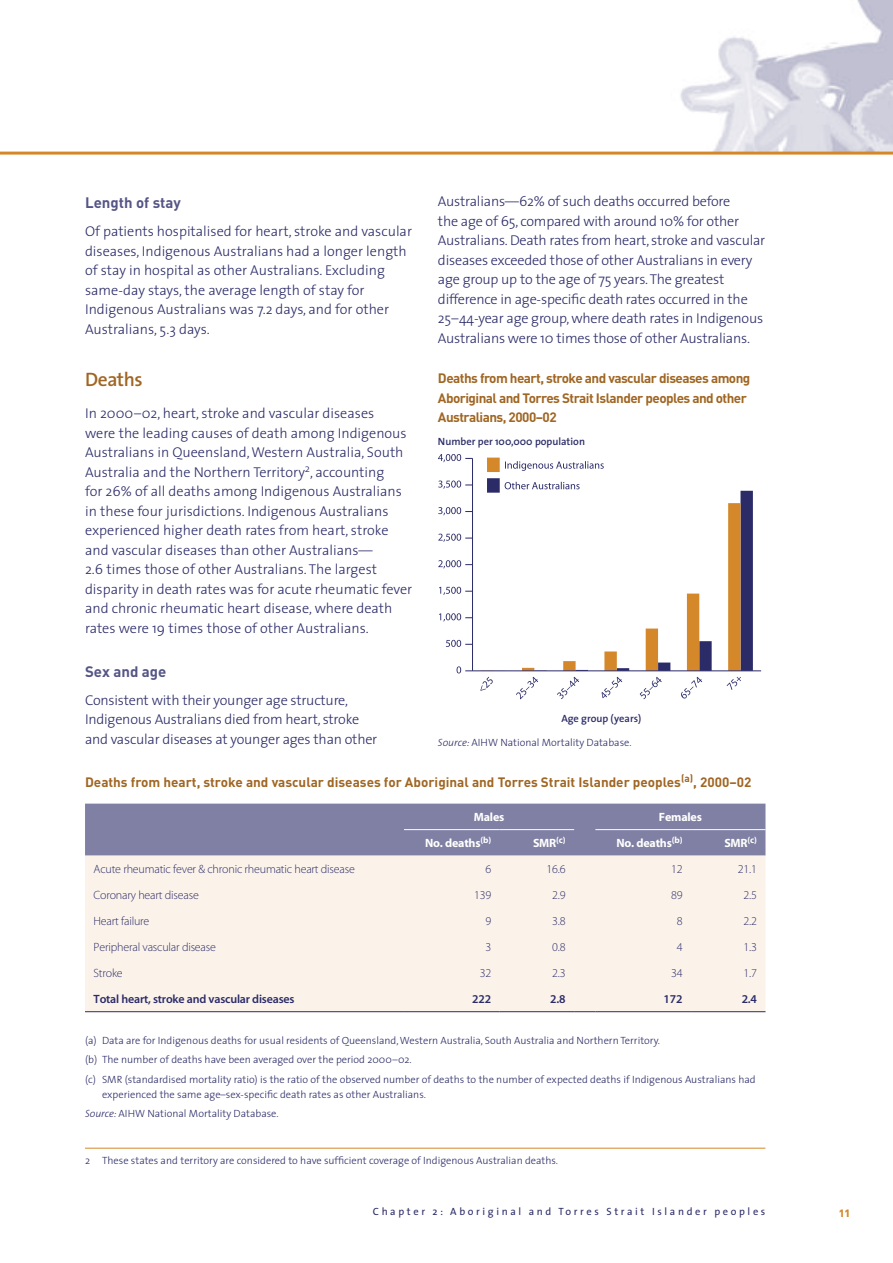
<style>
.page{position:relative;width:893px;height:1263px;background:#fff}
.page>*{position:absolute;margin:0;border:0;box-sizing:border-box;transform-origin:0 0}
.Subhead{font:600 19.5px "The Sans";letter-spacing:-.02em;color:#a06623}
.H3-Blue{font:700 15px "DIN";color:#555586}
.Text{font:300 14.25px/19.5px "The Sans";color:#2b2b68}
.H3-Brown{font:700 13.5px/19.5px "DIN";letter-spacing:-.04em;color:#a06623}
.H3-Brown-2{font:700 13.5px "DIN";color:#a06623}
.Table_Text{font:12px "Myriad MM 215 600";letter-spacing:-.015em;color:#2b2b68}
.Table_Head{font:12px "Myriad MM 700 600";letter-spacing:-.015em;color:#fff}
.Table_Text_Bold{font:12px "Myriad MM 565 600";letter-spacing:-.015em;color:#2b2b68}
.Bulletpoint{font:300 10.5px/15px "The Sans";color:#2b2b68}
.t1{font:10.5px "The Sans";letter-spacing:.25em;color:#2b2b68}
.Text-2{font:600 10.5px "The Sans";color:#2b2b68}
.Text-3{font:300 10.5px "The Sans";color:#2b2b68}
.t2{font:900 10.5px "DIN";color:#d5882a}
.s1{font-style:italic}
</style>
<div class="page">
<img style="left:0;top:0;width:893px;height:152px">
<hr style="left:0;top:152px;width:893px;height:3px;background:#d5882a">
<hr style="left:85px;top:1148px;width:680px;height:1px;background:#d5882a">
<div style="left:85px;top:804px;width:680px;height:52px;background:#8080a4"></div>
<div style="left:85px;top:856px;width:680px;height:155px;background:#fbf3ea"></div>
<hr style="left:85px;top:1011px;width:319px;height:1px;background:#2b2b68">
<hr style="left:404px;top:1011px;width:96px;height:1px;background:#2b2b68">
<hr style="left:500px;top:1011px;width:74px;height:1px;background:#2b2b68">
<svg style="left:574px;top:1011px;width:21px;height:1px"></svg>
<hr style="left:595px;top:1011px;width:96px;height:1px;background:#2b2b68">
<hr style="left:691px;top:1011px;width:74px;height:1px;background:#2b2b68">
<hr style="left:595px;top:829px;width:96px;height:1px;background:#fff">
<hr style="left:691px;top:829px;width:74px;height:1px;background:#fff">
<hr style="left:404px;top:829px;width:96px;height:1px;background:#fff">
<hr style="left:500px;top:829px;width:74px;height:1px;background:#fff">
<svg style="left:438px;top:454px;width:324px;height:245px"></svg>
<p class="Text" style="left:438px;top:191px;width:329px">Australians—62% of such deaths occurred before<br>the age of 65, compared with around 10% for other Australians. Death rates from heart, stroke and vascular diseases exceeded those of other Australians in every age group up to the age of 75 years. The greatest difference in age-specific death rates occurred in the 25–44-year age group, where death rates in Indigenous Australians were 10 times those of other Australians.</p>
<p class="H3-Brown" style="left:438px;top:368px;width:314px">Deaths from heart, stroke and vascular diseases among<br>Aboriginal and Torres Strait Islander peoples and other<br>Australians, 2000–02</p>
<p class="H3-Blue" style="left:85px;top:193px;width:97px">Length of stay</p>
<p class="Text" style="left:85px;top:221px;width:329px">Of patients hospitalised for heart, stroke and vascular diseases, Indigenous Australians had a longer length of stay in hospital as other Australians. Excluding same-day stays, the average length of stay for Indigenous Australians was 7.2 days, and for other Australians, 5.3 days.</p>
<p class="Subhead" style="left:85px;top:363px;width:59px">Deaths</p>
<p class="Text" style="left:85px;top:403px;width:329px">In 2000–02, heart, stroke and vascular diseases<br>were the leading causes of death among Indigenous Australians in Queensland, Western Australia, South Australia and the Northern Territory<sup>2</sup>, accounting<br>for 26% of all deaths among Indigenous Australians in these four jurisdictions. Indigenous Australians experienced higher death rates from heart, stroke and vascular diseases than other Australians—<br>2.6 times those of other Australians. The largest disparity in death rates was for acute rheumatic fever and chronic rheumatic heart disease, where death rates were 19 times those of other Australians.</p>
<p class="H3-Blue" style="left:85px;top:661px;width:83px">Sex and age</p>
<p class="Text" style="left:85px;top:690px;width:294px">Consistent with their younger age structure,<br>Indigenous Australians died from heart, stroke and vascular diseases at younger ages than other</p>
<p class="Text-2" style="left:438px;top:432px;width:149px">Number per 100,000 population</p>
<p class="Text-2" style="left:561px;top:710px;width:81px">Age group (years)</p>
<p class="Text-3" style="left:438px;top:734px;width:195px"><span class="s1">Source:</span> AIHW National Mortality Database.</p>
<p class="H3-Brown-2" style="left:85px;top:773px;width:668px">Deaths from heart, stroke and vascular diseases for Aboriginal and Torres Strait Islander peoples<sup>(a)</sup>, 2000–02</p>
<p class="Table_Head" style="left:474px;top:811px;width:32px">Males</p>
<p class="Table_Head" style="left:659px;top:811px;width:45px">Females</p>
<p class="Table_Head" style="left:425px;top:837px;width:68px">No. deaths<sup>(b)</sup></p>
<p class="Table_Head" style="left:533px;top:837px;width:34px">SMR<sup>(c)</sup></p>
<p class="Table_Head" style="left:616px;top:837px;width:68px">No. deaths<sup>(b)</sup></p>
<p class="Table_Head" style="left:724px;top:837px;width:34px">SMR<sup>(c)</sup></p>
<p class="Table_Text" style="left:94px;top:863px;width:263px">Acute rheumatic fever &amp; chronic rheumatic heart disease</p>
<p class="Table_Text" style="left:485px;top:863px;width:7px">6</p>
<p class="Table_Text" style="left:547px;top:863px;width:21px">16.6</p>
<p class="Table_Text" style="left:671px;top:863px;width:13px">12</p>
<p class="Table_Text" style="left:738px;top:863px;width:21px">21.1</p>
<p class="Table_Text" style="left:94px;top:889px;width:107px">Coronary heart disease</p>
<p class="Table_Text" style="left:474px;top:889px;width:19px">139</p>
<p class="Table_Text" style="left:552px;top:889px;width:15px">2.9</p>
<p class="Table_Text" style="left:671px;top:889px;width:13px">89</p>
<p class="Table_Text" style="left:744px;top:889px;width:15px">2.5</p>
<p class="Table_Text" style="left:94px;top:915px;width:57px">Heart failure</p>
<p class="Table_Text" style="left:485px;top:915px;width:7px">9</p>
<p class="Table_Text" style="left:552px;top:915px;width:15px">3.8</p>
<p class="Table_Text" style="left:677px;top:915px;width:7px">8</p>
<p class="Table_Text" style="left:744px;top:915px;width:15px">2.2</p>
<p class="Table_Text" style="left:94px;top:941px;width:124px">Peripheral vascular disease</p>
<p class="Table_Text" style="left:485px;top:941px;width:7px">3</p>
<p class="Table_Text" style="left:552px;top:941px;width:15px">0.8</p>
<p class="Table_Text" style="left:677px;top:941px;width:7px">4</p>
<p class="Table_Text" style="left:744px;top:941px;width:15px">1.3</p>
<p class="Table_Text" style="left:94px;top:967px;width:31px">Stroke</p>
<p class="Table_Text" style="left:480px;top:967px;width:13px">32</p>
<p class="Table_Text" style="left:552px;top:967px;width:15px">2.3</p>
<p class="Table_Text" style="left:671px;top:967px;width:13px">34</p>
<p class="Table_Text" style="left:744px;top:967px;width:15px">1.7</p>
<p class="Table_Text_Bold" style="left:94px;top:993px;width:203px">Total heart, stroke and vascular diseases</p>
<p class="Table_Text_Bold" style="left:472px;top:993px;width:20px">222</p>
<p class="Table_Text_Bold" style="left:550px;top:993px;width:17px">2.8</p>
<p class="Table_Text_Bold" style="left:664px;top:993px;width:20px">172</p>
<p class="Table_Text_Bold" style="left:742px;top:993px;width:17px">2.4</p>
<p class="Bulletpoint" style="left:85px;top:1033px;width:576px">(a) Data are for Indigenous deaths for usual residents of Queensland, Western Australia, South Australia and Northern Territory.</p>
<p class="Bulletpoint" style="left:85px;top:1052px;width:328px">(b) The number of deaths have been averaged over the period 2000–02.</p>
<p class="Bulletpoint" style="left:102px;top:1071px;width:655px;text-indent:-17px">(c) SMR (standardised mortality ratio) is the ratio of the observed number of deaths to the number of expected deaths if Indigenous Australians had experienced the same age–sex-specific death rates as other Australians.</p>
<p class="Bulletpoint" style="left:85px;top:1105px;width:195px"><span class="s1">Source:</span> AIHW National Mortality Database.</p>
<p class="Bulletpoint" style="left:85px;top:1153px;width:475px">2 These states and territory are considered to have sufficient coverage of Indigenous Australian deaths.</p>
<p class="t1" style="left:373px;top:1203px;width:394px">Chapter 2: Aboriginal and Torres Strait Islander peoples</p>
<p class="t2" style="left:839px;top:1206px;width:13px">11</p>
</div>
